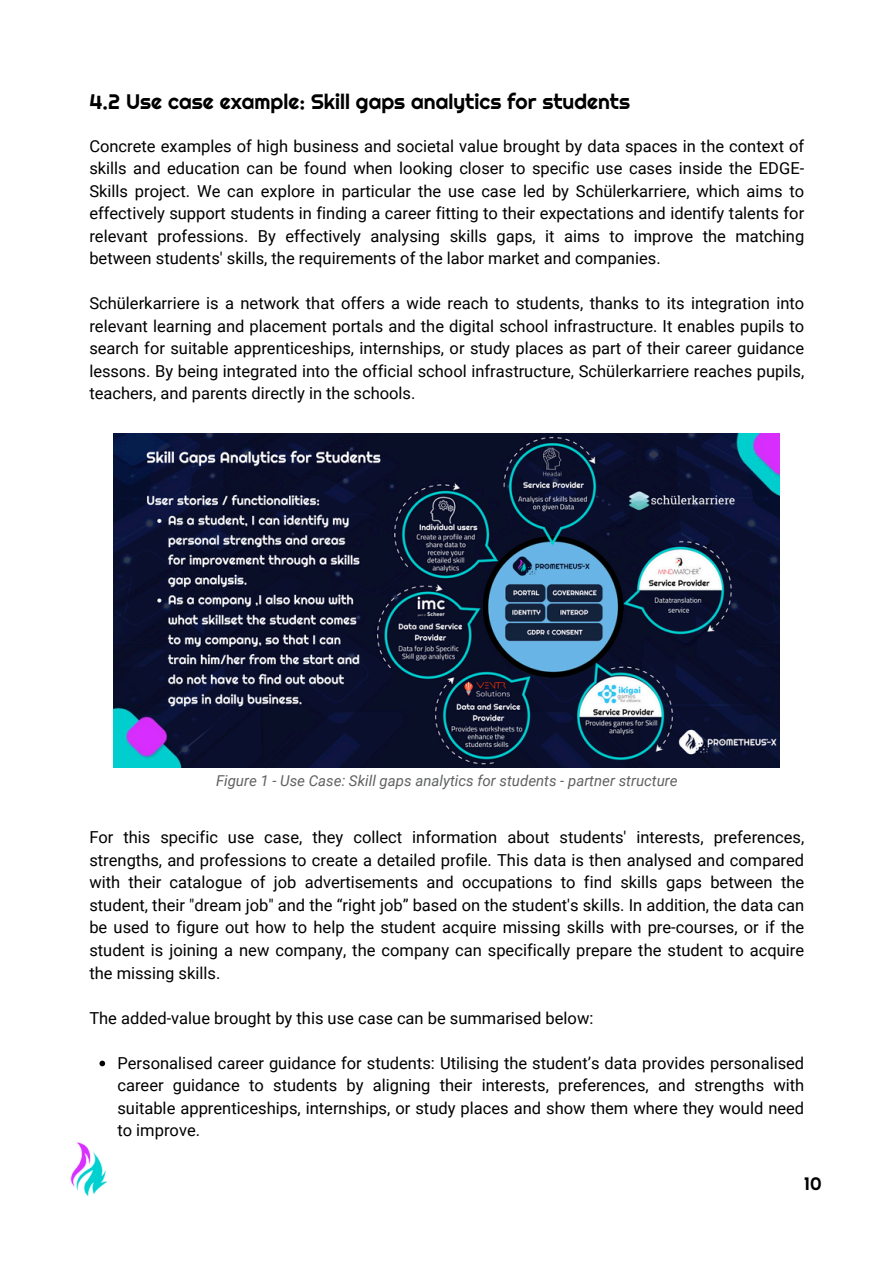
<style>
.page{position:relative;width:894px;height:1264px;background:#fff}
.page>*{position:absolute;margin:0;border:0;box-sizing:border-box;transform-origin:0 0}
.t1{font:21px "Righteous";color:#000}
.t2{font:18px "Righteous";color:#000}
.t3{font:16.5px/22.5px "Roboto";color:#000;text-align:justify}
.t4{font:italic 15px "Roboto";color:#606161}
</style>
<div class="page">
<img style="left:70px;top:1142px;width:37px;height:53px">
<img style="left:114px;top:434px;width:665px;height:333px">
<svg style="left:99px;top:1060px;width:6px;height:6px"></svg>
<h1 class="t1" style="left:89px;top:88px;width:542px">4.2 Use case example: Skill gaps analytics for students</h1>
<h2 class="t3" style="left:89px;top:135px;width:716px">Concrete examples of high business and societal value brought by data spaces in the context of skills and education can be found when looking closer to specific use cases inside the EDGE-Skills project. We can explore in particular the use case led by Schülerkarriere, which aims to effectively support students in finding a career fitting to their expectations and identify talents for relevant professions. By effectively analysing skills gaps, it aims to improve the matching between students' skills, the requirements of the labor market and companies.</h2>
<h2 class="t3" style="left:89px;top:292px;width:716px">Schülerkarriere is a network that offers a wide reach to students, thanks to its integration into relevant learning and placement portals and the digital school infrastructure. It enables pupils to search for suitable apprenticeships, internships, or study places as part of their career guidance lessons. By being integrated into the official school infrastructure, Schülerkarriere reaches pupils, teachers, and parents directly in the schools.</h2>
<p class="t4" style="left:216px;top:772px;width:463px">Figure 1 - Use Case: Skill gaps analytics for students - partner structure</p>
<p class="t3" style="left:89px;top:826px;width:716px">For this specific use case, they collect information about students' interests, preferences, strengths, and professions to create a detailed profile. This data is then analysed and compared with their catalogue of job advertisements and occupations to find skills gaps between the student, their "dream job" and the “right job” based on the student's skills. In addition, the data can be used to figure out how to help the student acquire missing skills with pre-courses, or if the student is joining a new company, the company can specifically prepare the student to acquire the missing skills.</p>
<h2 class="t3" style="left:89px;top:1006px;width:505px">The added-value brought by this use case can be summarised below:</h2>
<h2 class="t3" style="left:117px;top:1051px;width:688px">Personalised career guidance for students: Utilising the student’s data provides personalised career guidance to students by aligning their interests, preferences, and strengths with suitable apprenticeships, internships, or study places and show them where they would need to improve.</h2>
<p class="t2" style="left:804px;top:1172px;width:19px">10</p>
</div>
